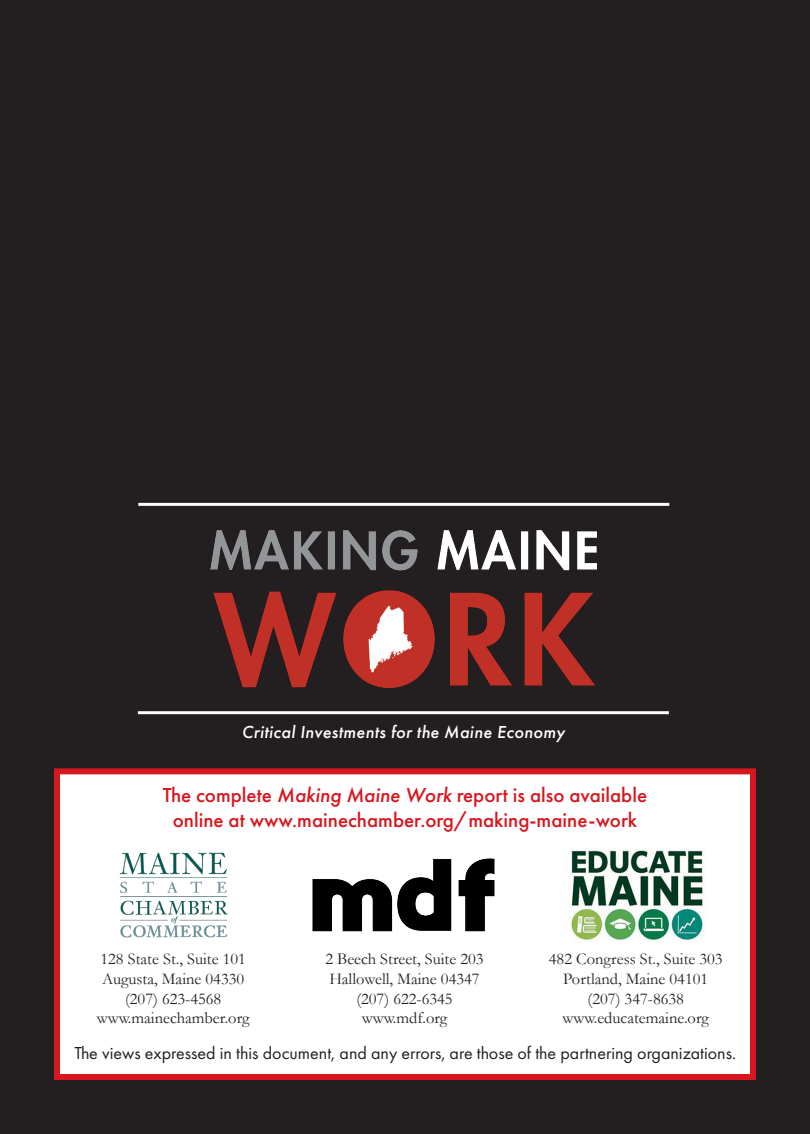
<style>
.page{position:relative;width:810px;height:1134px;background:#231f20}
.page>*{position:absolute;margin:0;border:0;box-sizing:border-box;transform-origin:0 0}
.t1{font:500 21px/25.2px "Futura PT";color:#d7171f;text-align:center}
.t2{font:18px "Futura PT";color:#231f20}
.t3{font:italic 500 18px "Futura PT";letter-spacing:.02em;color:#fff}
.t4{font:16.5px "Garamond";color:#231f20}
.s1{font-style:italic}
</style>
<div class="page">
<div style="left:54px;top:768px;width:702px;height:312px;background:#fff;border:6px solid #d7171f"></div>
<img style="left:119px;top:852px;width:109px;height:86px">
<img style="left:312px;top:858px;width:183px;height:74px">
<img style="left:571px;top:850px;width:133px;height:91px">
<img style="left:211px;top:530px;width:386px;height:157px">
<hr style="left:138px;top:711px;width:531px;height:3px;background:#fff">
<hr style="left:138px;top:503px;width:531px;height:3px;background:#fff">
<p class="t3" style="left:242px;top:721px;width:324px">Critical Investments for the Maine Economy</p>
<p class="t1" style="left:163px;top:783px;width:486px">The complete <span class="s1">Making Maine Work</span> report is also available online at www.mainechamber.org/making-maine-work</p>
<p class="t4" style="left:101px;top:948px;width:147px">128 State St., Suite 101</p>
<p class="t4" style="left:102px;top:968px;width:144px">Augusta, Maine 04330</p>
<p class="t4" style="left:125px;top:987px;width:98px">(207) 623-4568</p>
<p class="t4" style="left:97px;top:1007px;width:154px">www.mainechamber.org</p>
<p class="t4" style="left:325px;top:948px;width:160px">2 Beech Street, Suite 203</p>
<p class="t4" style="left:329px;top:968px;width:152px">Hallowell, Maine 04347</p>
<p class="t4" style="left:356px;top:987px;width:98px">(207) 622-6345</p>
<p class="t4" style="left:362px;top:1007px;width:87px">www.mdf.org</p>
<p class="t4" style="left:549px;top:948px;width:175px">482 Congress St., Suite 303</p>
<p class="t4" style="left:563px;top:968px;width:146px">Portland, Maine 04101</p>
<p class="t4" style="left:588px;top:987px;width:98px">(207) 347-8638</p>
<p class="t4" style="left:563px;top:1007px;width:148px">www.educatemaine.org</p>
<p class="t2" style="left:75px;top:1043px;width:663px">The views expressed in this document, and any errors, are those of the partnering organizations.</p>
</div>
